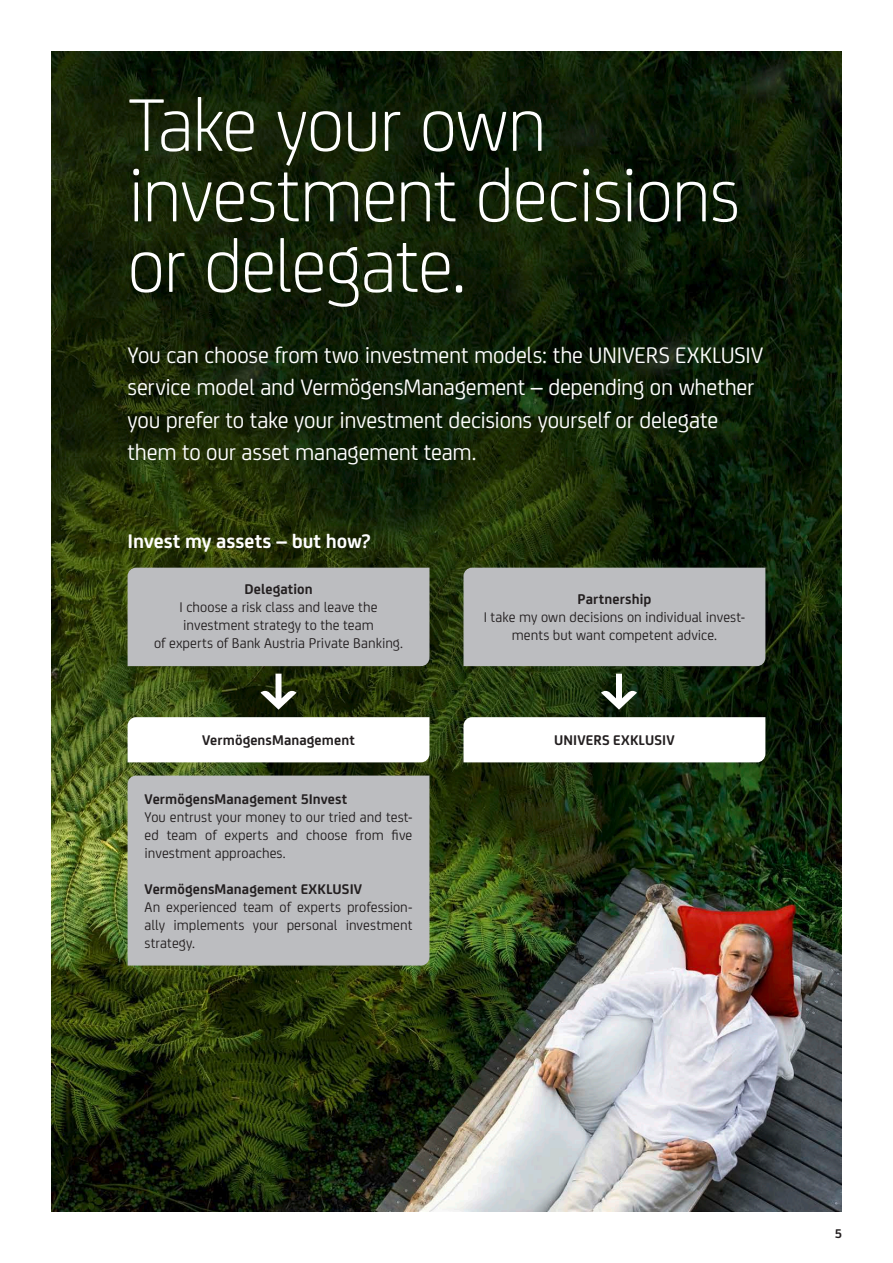
<style>
.page{position:relative;width:893px;height:1263px;background:#fff}
.page>*{position:absolute;margin:0;border:0;box-sizing:border-box;transform-origin:0 0}
.t1{font:300 79.5px/70.5px "Uni Credit";letter-spacing:-.02em;color:#fff}
.t2{font:24px/32.5px "Uni Credit";letter-spacing:-.01em;color:#fff}
.t3{font:700 21px "Uni Credit";color:#fff}
.t4{font:15px/18px "Uni Credit";letter-spacing:.005em;color:#231f20;text-align:center}
.t5{font:700 15px "Uni Credit";letter-spacing:.01em;color:#231f20}
.t6{font:700 13.5px "Uni Credit";color:#231f20}
</style>
<div class="page">
<img style="left:51px;top:51px;width:791px;height:1161px">
<div style="left:128px;top:568px;width:301px;height:98px;background:#bcbdc0"></div>
<svg style="left:128px;top:717px;width:301px;height:45px"></svg>
<div style="left:128px;top:775px;width:301px;height:190px;background:#bcbdc0"></div>
<div style="left:463px;top:568px;width:302px;height:98px;background:#bcbdc0"></div>
<svg style="left:463px;top:717px;width:302px;height:45px"></svg>
<svg style="left:261px;top:674px;width:36px;height:36px"></svg>
<svg style="left:601px;top:674px;width:36px;height:36px"></svg>
<h1 class="t1" style="left:128px;top:84px;width:614px">Take your own investment decisions or delegate.</h1>
<h2 class="t2" style="left:128px;top:337px;width:637px">You can choose from two investment models: the UNIVERS EXKLUSIV service model and VermögensManagement – depending on whether you prefer to take your investment decisions yourself or delegate them to our asset management team.</h2>
<h3 class="t3" style="left:128px;top:526px;width:245px">Invest my assets – but how?</h3>
<p class="t5" style="left:244px;top:578px;width:70px">Delegation</p>
<p class="t4" style="left:154px;top:597px;width:251px">I choose a risk class and leave the investment strategy to the team<br>of experts of Bank Austria Private Banking.</p>
<p class="t5" style="left:202px;top:729px;width:154px">VermögensManagement</p>
<p class="t5" style="left:145px;top:787px;width:204px">VermögensManagement 5Invest</p>
<p class="t4" style="left:145px;top:807px;width:269px;text-align:justify">You entrust your money to our tried and test&shy;ed team of experts and choose from five investment approaches.</p>
<p class="t5" style="left:145px;top:877px;width:219px">VermögensManagement EXKLUSIV</p>
<p class="t4" style="left:145px;top:897px;width:269px;text-align:justify">An experienced team of experts profession&shy;ally implements your personal investment strategy.</p>
<p class="t5" style="left:578px;top:587px;width:75px">Partnership</p>
<p class="t4" style="left:484px;top:607px;width:263px">I take my own decisions on individual invest&shy;ments but want competent advice.</p>
<p class="t5" style="left:554px;top:729px;width:122px">UNIVERS EXKLUSIV</p>
<p class="t6" style="left:835px;top:1223px;width:9px">5</p>
</div>
